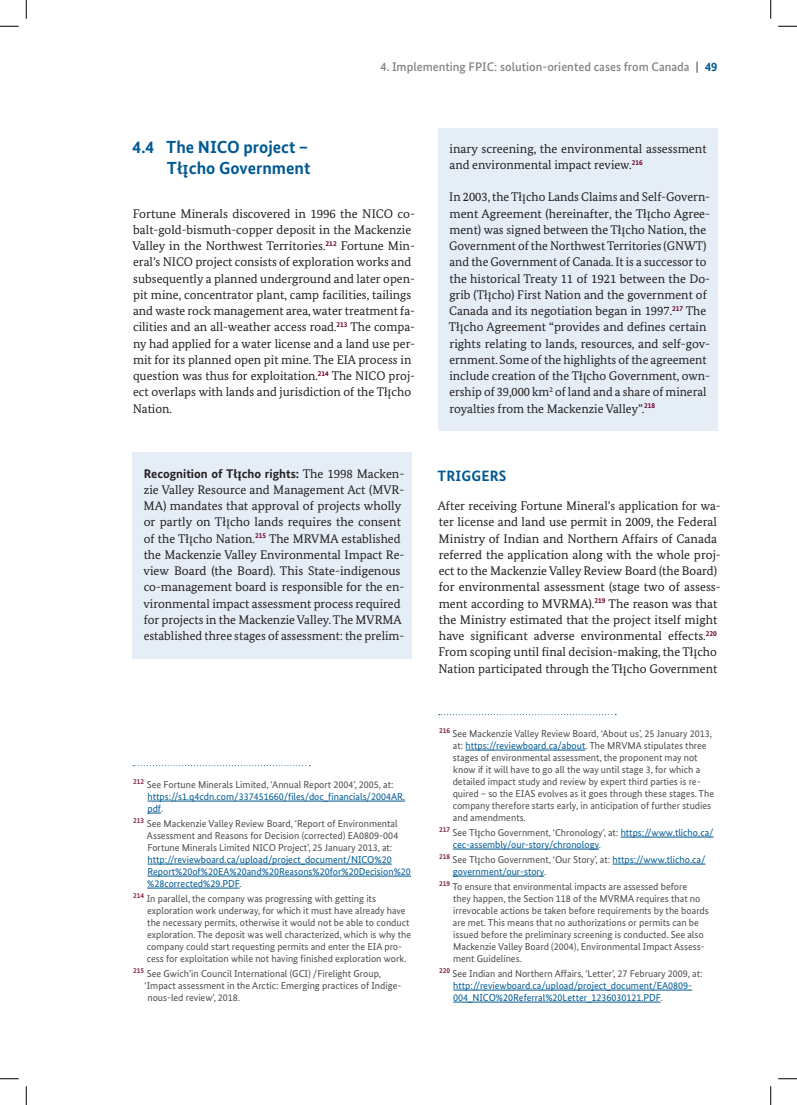
<style>
.page{position:relative;width:797px;height:1105px;background:#fff}
.page>*{position:absolute;margin:0;border:0;box-sizing:border-box;transform-origin:0 0}
.t1{font:700 17.5px/21px "Bundes Sans";color:#015a92;text-align:right}
.t2{font:700 15px "Bundes Sans";letter-spacing:.015em;color:#015a92}
.t3{font:12.5px/16.2px "Bundes Serif";color:#231f20}
.t4{font:500 12.5px "Bundes Sans";color:#808285}
.t5{font:700 12.5px "Bundes Sans";color:#231f20}
.t6{font:10px/12px "Bundes Sans";color:#4b4c4d}
.t7{font:10px/12px "Bundes Sans";color:#015a92}
.s1{color:#4b4c4d}
.s2{font-weight:700;color:#015a92}
.s3{font-family:"Bundes Serif";font-weight:400}
.s4{color:#015a92}
</style>
<div class="page">
<div style="left:438px;top:128px;width:279px;height:303px;background:#e5edf7"></div>
<div style="left:133px;top:452px;width:279px;height:207px;background:#e5edf7"></div>
<svg style="left:133px;top:765px;width:177px;height:1px"></svg>
<hr style="left:147px;top:801px;width:258px;height:1px;background:#015a92">
<svg style="left:147px;top:813px;width:14px;height:1px"></svg>
<hr style="left:147px;top:864px;width:245px;height:1px;background:#015a92">
<hr style="left:147px;top:876px;width:264px;height:1px;background:#015a92">
<hr style="left:147px;top:888px;width:92px;height:1px;background:#015a92">
<svg style="left:439px;top:714px;width:177px;height:1px"></svg>
<hr style="left:465px;top:750px;width:120px;height:1px;background:#015a92">
<hr style="left:620px;top:837px;width:93px;height:1px;background:#015a92">
<hr style="left:452px;top:849px;width:147px;height:1px;background:#015a92">
<hr style="left:612px;top:864px;width:93px;height:1px;background:#015a92">
<hr style="left:453px;top:876px;width:91px;height:1px;background:#015a92">
<hr style="left:453px;top:990px;width:239px;height:1px;background:#015a92">
<hr style="left:453px;top:1002px;width:207px;height:1px;background:#015a92">
<svg style="left:0;top:25px;width:19px;height:2px"></svg>
<svg style="left:778px;top:25px;width:19px;height:2px"></svg>
<svg style="left:0;top:1078px;width:19px;height:1px"></svg>
<svg style="left:778px;top:1078px;width:19px;height:1px"></svg>
<svg style="left:25px;top:0;width:2px;height:19px"></svg>
<svg style="left:25px;top:1086px;width:2px;height:19px"></svg>
<svg style="left:770px;top:0;width:1px;height:19px"></svg>
<svg style="left:770px;top:1086px;width:1px;height:19px"></svg>
<p class="t4" style="left:380px;top:59px;width:338px">4. Implementing FPIC: solution-oriented cases from Canada <span class="s1">|</span> <span class="s2">49</span></p>
<h1 class="t1" style="left:133px;top:136px;width:179px">4.4 The NICO project –<br>TłĮcho Government</h1>
<p class="t3" style="left:132px;top:205px;width:284px">Fortune Minerals discovered in 1996 the NICO co&shy;balt-gold-bismuth-copper deposit in the Mackenzie Valley in the Northwest Territories.<sup>212</sup> Fortune Min&shy;eral’s NICO project consists of exploration works and subsequently a planned underground and later open&shy;pit mine, concentrator plant, camp facilities, tailings and waste rock management area, water treatment fa&shy;cilities and an all-weather access road.<sup>213</sup> The compa&shy;ny had applied for a water license and a land use per&shy;mit for its planned open pit mine. The EIA process in question was thus for exploitation.<sup>214</sup> The NICO proj&shy;ect overlaps with lands and jurisdiction of the TłĮcho Nation.</p>
<p class="t5" style="left:144px;top:466px;width:262px">Recognition of TłĮcho rights: <span class="s3">The 1998 Macken-</span></p>
<p class="t3" style="left:143px;top:481px;width:262px">zie Valley Resource and Management Act (MVR-MA) mandates that approval of projects wholly or partly on TłĮcho lands requires the consent of the TłĮcho Nation.<sup>215</sup> The MRVMA established the Mackenzie Valley Environmental Impact Re&shy;view Board (the Board). This State-indigenous co-management board is responsible for the en&shy;vironmental impact assessment process required for projects in the Mackenzie Valley. The MVRMA established three stages of assessment: the prelim-</p>
<p class="t7" style="left:147px;top:778px;width:259px;text-indent:-14px"><sup>212</sup> <span class="s1">See Fortune Minerals Limited, ‘Annual Report 2004’, 2005, at: </span>https://s1.q4cdn.com/337451660/files/doc_financials/2004AR. pdf<span class="s1">.</span></p>
<p class="t6" style="left:147px;top:817px;width:253px;text-align:justify;text-indent:-14px"><sup>213</sup> See Mackenzie Valley Review Board, ‘Report of Environmental Assessment and Reasons for Decision (corrected) EA0809-004<br>Fortune Minerals Limited NICO Project’, 25 January 2013, at:</p>
<p class="t7" style="left:147px;top:853px;width:265px">http://reviewboard.ca/upload/project_document/NICO%20<br>Report%20of%20EA%20and%20Reasons%20for%20Decision%20 %28corrected%29.PDF<span class="s1">.</span></p>
<p class="t6" style="left:147px;top:892px;width:266px;text-indent:-14px"><sup>214</sup> In parallel, the company was progressing with getting its exploration work underway, for which it must have already have the necessary permits, otherwise it would not be able to conduct exploration. The deposit was well characterized, which is why the company could start requesting permits and enter the EIA pro&shy;cess for exploitation while not having finished exploration work.</p>
<p class="t6" style="left:145px;top:967px;width:258px;text-indent:-11px"><sup>215</sup> See Gwich’in Council International (GCI) /Firelight Group, ‘Impact assessment in the Arctic: Emerging practices of Indige&shy;nous-led review’, 2018.</p>
<p class="t3" style="left:449px;top:140px;width:259px">inary screening, the environmental assessment and environmental impact review.<sup>216</sup></p>
<p class="t3" style="left:449px;top:189px;width:263px">In 2003, the TłĮcho Lands Claims and Self-Govern&shy;ment Agreement (hereinafter, the TłĮcho Agree&shy;ment) was signed between the TłĮcho Nation, the Government of the Northwest Territories (GNWT) and the Government of Canada. It is a successor to the historical Treaty 11 of 1921 between the Do&shy;grib (TłĮcho) First Nation and the government of Canada and its negotiation began in 1997.<sup>217</sup> The TłĮcho Agreement “provides and defines certain rights relating to lands, resources, and self-gov&shy;ernment. Some of the highlights of the agreement include creation of the TłĮcho Government, own&shy;ership of 39,000 km<sup>2</sup> of land and a share of mineral royalties from the Mackenzie Valley”.<sup>218</sup></p>
<p class="t2" style="left:437px;top:467px;width:71px">TRIGGERS</p>
<p class="t3" style="left:438px;top:497px;width:284px">After receiving Fortune Mineral’s application for wa&shy;ter license and land use permit in 2009, the Federal Ministry of Indian and Northern Affairs of Canada referred the application along with the whole proj&shy;ect to the Mackenzie Valley Review Board (the Board) for environmental assessment (stage two of assess&shy;ment according to MVRMA).<sup>219</sup> The reason was that the Ministry estimated that the project itself might have significant adverse environmental effects.<sup>220<br></sup>From scoping until final decision-making, the TłĮcho Nation participated through the TłĮcho Government</p>
<p class="t6" style="left:452px;top:727px;width:263px;text-indent:-14px"><sup>216</sup> See Mackenzie Valley Review Board, ‘About us’, 25 January 2013, at: <span class="s4">https://reviewboard.ca/about</span>. The MRVMA stipulates three stages of environmental assessment, the proponent may not know if it will have to go all the way until stage 3, for which a detailed impact study and review by expert third parties is re&shy;quired – so the EIAS evolves as it goes through these stages. The company therefore starts early, in anticipation of further studies and amendments.</p>
<p class="t7" style="left:452px;top:826px;width:262px;text-indent:-14px"><sup>217</sup> <span class="s1">See TłĮcho Government, ‘Chronology’, at:</span> https://www.tlicho.ca/ cec-assembly/our-story/chronology<span class="s1">.</span></p>
<p class="t7" style="left:453px;top:853px;width:254px;text-indent:-14px"><sup>218</sup> <span class="s1">See TłĮcho Government, ‘Our Story’, at:</span> https://www.tlicho.ca/ government/our-story<span class="s1">.</span></p>
<p class="t6" style="left:453px;top:880px;width:257px;text-indent:-14px"><sup>219</sup> To ensure that environmental impacts are assessed before<br>they happen, the Section 118 of the MVRMA requires that no irrevocable actions be taken before requirements by the boards are met. This means that no authorizations or permits can be issued before the preliminary screening is conducted. See also Mackenzie Valley Board (2004), Environmental Impact Assess&shy;ment Guidelines.</p>
<p class="t7" style="left:453px;top:967px;width:251px;text-indent:-14px"><sup>220</sup> <span class="s1">See Indian and Northern Affairs, ‘Letter’, 27 February 2009, at: </span>http://reviewboard.ca/upload/project_document/EA0809-<br>004_NICO%20Referral%20Letter_1236030121.PDF<span class="s1">.</span></p>
</div>
